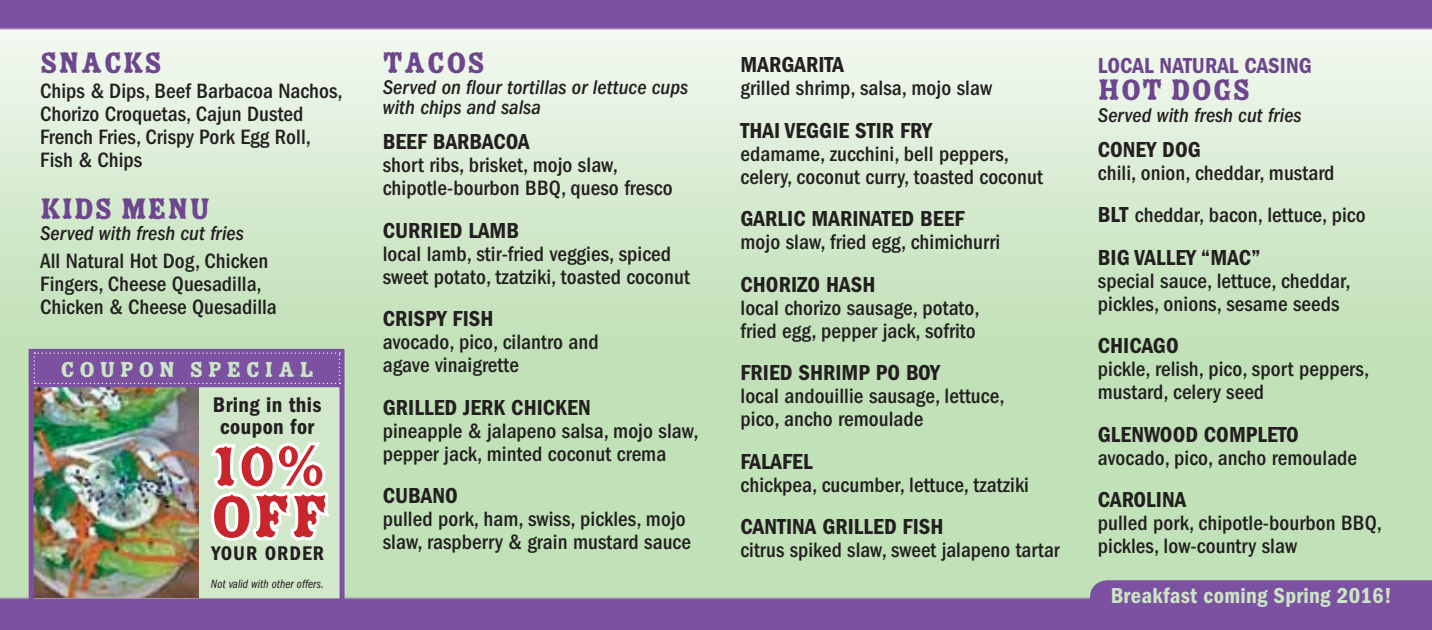
<style>
.page{position:relative;width:1432px;height:630px;background:#fff}
.page>*{position:absolute;margin:0;border:0;box-sizing:border-box;transform-origin:0 0}
.t1{font:65.5px "Zebrawood Fill";color:#c9252c}
.t2{font:60.75px "Zebrawood Fill";color:#c9252c}
.t3{font:32.5px "Zebrawood Fill";letter-spacing:.02em;color:#6d468d}
.t4{font:23.75px "Zebrawood Fill";letter-spacing:.17em;color:#cbe5c5;scale:1.06 1}
.t5{font:600 condensed 22.5px "Franklin Gothic";letter-spacing:.005em;color:#231f20}
.t6{font:600 condensed 22.5px "Franklin Gothic";letter-spacing:.01em;color:#cbe5c5}
.t7{font:600 condensed 22.5px "Franklin Gothic";letter-spacing:.005em;color:#6d468d}
.t8{font:600 condensed 22px/22px "Franklin Gothic";letter-spacing:.02em;color:#231f20;text-align:center}
.t9{font:500 condensed 21.5px/23px "Franklin Gothic";letter-spacing:.005em;color:#231f20}
.t10{font:italic 500 condensed 20.5px/20px "Franklin Gothic";letter-spacing:.005em;color:#231f20}
.t11{font:600 condensed 20.5px "Franklin Gothic";color:#231f20}
.t12{font:12.5px "Franklin Gothic Book Cmpr Ital";letter-spacing:.005em;color:#231f20;scale:1.07 1}
.s1{font-weight:600;font-size:22.5px}
</style>
<div class="page">
<img style="left:0;top:0;width:1431px;height:630px">
<div style="left:29px;top:382px;width:313px;height:216px;background:#d2e8ca"></div>
<img style="left:35px;top:388px;width:163px;height:210px">
<div style="left:29px;top:382px;width:315px;height:222px;border:5px solid #7c51a1"></div>
<svg style="left:210px;top:442px;width:120px;height:99px"></svg>
<div style="left:29px;top:349px;width:315px;height:34px;background:#7c51a1"></div>
<svg style="left:34px;top:352px;width:306px;height:32px"></svg>
<div style="left:1089px;top:580px;width:342px;height:45px;background:#7c51a1"></div>
<h3 class="t3" style="left:40px;top:46px;width:124px">SNACKS</h3>
<p class="t9" style="left:40px;top:80px;width:304px">Chips &amp; Dips, Beef Barbacoa Nachos,<br>Chorizo Croquetas, Cajun Dusted<br>French Fries, Crispy Pork Egg Roll,<br>Fish &amp; Chips</p>
<h3 class="t3" style="left:40px;top:191px;width:172px">KIDS MENU</h3>
<p class="t10" style="left:40px;top:223px;width:205px">Served with fresh cut fries</p>
<p class="t9" style="left:40px;top:249px;width:238px">All Natural Hot Dog, Chicken<br>Fingers, Cheese Quesadilla,<br>Chicken &amp; Cheese Quesadilla</p>
<p class="t4" style="left:60px;top:357px;width:241px">COUPON SPECIAL</p>
<p class="t8" style="left:213px;top:394px;width:110px">Bring in this coupon for</p>
<h2 class="t2" style="left:214px;top:435px;width:113px">10%</h2>
<h1 class="t1" style="left:210px;top:482px;width:120px">OFF</h1>
<p class="t11" style="left:211px;top:542px;width:13px">your</p>
<p class="t11" style="left:265px;top:542px;width:13px">order</p>
<p class="t12" style="left:211px;top:577px;width:107px">Not valid with other offers.</p>
<h3 class="t3" style="left:382px;top:46px;width:104px">TACOS</h3>
<p class="t10" style="left:382px;top:77px;width:307px">Served on flour tortillas or lettuce cups with chips and salsa</p>
<p class="t5" style="left:382px;top:129px;width:148px">BEEF BARBACOA</p>
<p class="t9" style="left:383px;top:154px;width:291px">short ribs, brisket, mojo slaw, chipotle-bourbon BBQ, queso fresco</p>
<p class="t5" style="left:382px;top:217px;width:138px">CURRIED LAMB</p>
<p class="t9" style="left:382px;top:242px;width:308px">local lamb, stir-fried veggies, spiced sweet potato, tzatziki, toasted coconut</p>
<p class="t5" style="left:382px;top:306px;width:112px">CRISPY FISH</p>
<p class="t9" style="left:382px;top:331px;width:217px">avocado, pico, cilantro and agave vinaigrette</p>
<p class="t5" style="left:382px;top:394px;width:209px">GRILLED JERK CHICKEN</p>
<p class="t9" style="left:382px;top:419px;width:317px">pineapple &amp; jalapeno salsa, mojo slaw, pepper jack, minted coconut crema</p>
<p class="t5" style="left:382px;top:483px;width:77px">CUBANO</p>
<p class="t9" style="left:383px;top:508px;width:310px">pulled pork, ham, swiss, pickles, mojo slaw, raspberry &amp; grain mustard sauce</p>
<p class="t5" style="left:740px;top:52px;width:105px">MARGARITA</p>
<p class="t9" style="left:740px;top:77px;width:253px">grilled shrimp, salsa, mojo slaw</p>
<p class="t5" style="left:740px;top:118px;width:193px">THAI VEGGIE STIR FRY</p>
<p class="t9" style="left:740px;top:142px;width:304px">edamame, zucchini, bell peppers, celery, coconut curry, toasted coconut</p>
<p class="t5" style="left:740px;top:206px;width:225px">GARLIC MARINATED BEEF</p>
<p class="t9" style="left:740px;top:231px;width:261px">mojo slaw, fried egg, chimichurri</p>
<p class="t5" style="left:740px;top:272px;width:136px">CHORIZO HASH</p>
<p class="t9" style="left:740px;top:296px;width:240px">local chorizo sausage, potato, fried egg, pepper jack, sofrito</p>
<p class="t5" style="left:740px;top:360px;width:201px">FRIED SHRIMP PO BOY</p>
<p class="t9" style="left:740px;top:385px;width:265px">local andouillie sausage, lettuce, pico, ancho remoulade</p>
<p class="t5" style="left:740px;top:449px;width:21px">Falafel</p>
<p class="t9" style="left:740px;top:473px;width:290px">chickpea, cucumber, lettuce, tzatziki</p>
<p class="t5" style="left:740px;top:514px;width:12px">cantina</p>
<p class="t5" style="left:822px;top:514px;width:12px">grilled</p>
<p class="t5" style="left:902px;top:514px;width:11px">fish</p>
<p class="t9" style="left:740px;top:539px;width:321px">citrus spiked slaw, sweet jalapeno tartar</p>
<p class="t7" style="left:1097px;top:52px;width:215px">LOCAL NATURAL CASING</p>
<h3 class="t3" style="left:1097px;top:73px;width:154px">HOT DOGS</h3>
<p class="t10" style="left:1097px;top:105px;width:205px">Served with fresh cut fries</p>
<p class="t5" style="left:1097px;top:136px;width:104px">CONEY DOG</p>
<p class="t9" style="left:1097px;top:151px;width:269px;line-height:42.5px">chili, onion, cheddar, mustard<br><span class="s1">BLT</span> cheddar, bacon, lettuce, pico</p>
<p class="t5" style="left:1097px;top:244px;width:164px">BIG VALLEY “MAC”</p>
<p class="t9" style="left:1097px;top:269px;width:254px">special sauce, lettuce, cheddar, pickles, onions, sesame seeds</p>
<p class="t5" style="left:1097px;top:333px;width:82px">CHICAGO</p>
<p class="t9" style="left:1097px;top:358px;width:273px">pickle, relish, pico, sport peppers, mustard, celery seed</p>
<p class="t5" style="left:1097px;top:421px;width:202px">GLENWOOD COMPLETO</p>
<p class="t9" style="left:1097px;top:446px;width:261px">avocado, pico, ancho remoulade</p>
<p class="t5" style="left:1097px;top:487px;width:90px">CAROLINA</p>
<p class="t9" style="left:1097px;top:512px;width:285px">pulled pork, chipotle-bourbon BBQ, pickles, low-country slaw</p>
<p class="t6" style="left:1110px;top:583px;width:282px">Breakfast coming Spring 2016!</p>
</div>
